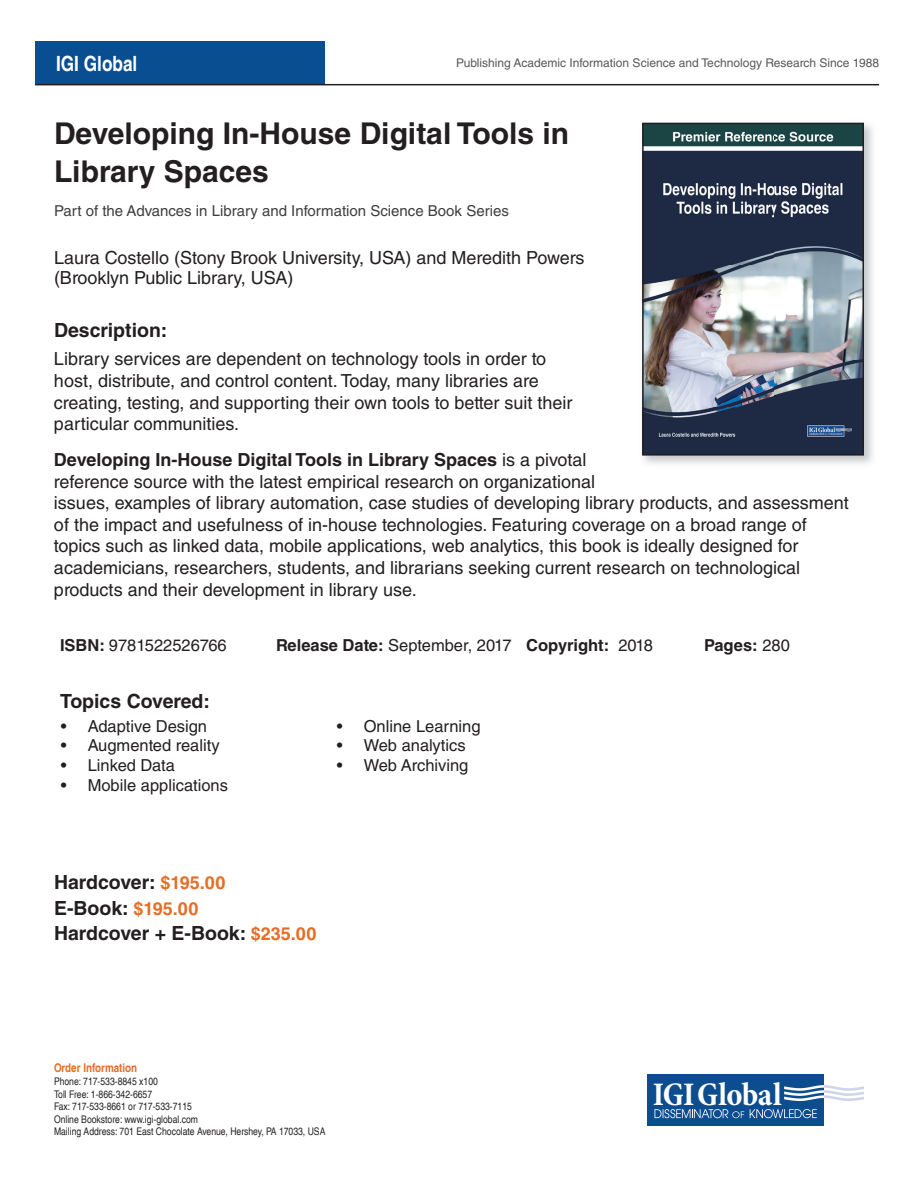
<style>
.page{position:relative;width:918px;height:1188px;background:#fff}
.page>*{position:absolute;margin:0;border:0;box-sizing:border-box;transform-origin:0 0}
.t1{font:700 condensed 33.3px "Minion Pro";letter-spacing:-.015em;color:#fff}
.t2{font:700 30px/37.5px "Helvetica LT Std";color:#231f20}
.t3{font:700 condensed 21px "Helvetica LT";color:#fff}
.t4{font:700 19.5px/25.5px "Helvetica LT Std";color:#231f20}
.t5{font:18px/21.6px "Helvetica LT Std";color:#231f20}
.t6{font:16.5px "Helvetica LT Std";color:#231f20}
.t7{font:700 16.5px "Helvetica LT Std";color:#231f20}
.t8{font:15px "Helvetica LT Std";color:#3e3e3f}
.t9{font:12px "Helvetica LT Std";color:#57585a}
.t10{font:700 condensed 12px "Helvetica LT";color:#e56d25}
.t11{font:condensed 10.5px/12.6px "Helvetica LT";color:#231f20}
.s1{font-weight:700}
.s2{font-weight:400}
.s3{font-size:18px;color:#e56d25}
</style>
<div class="page">
<div style="left:35px;top:41px;width:290px;height:44px;background:#094e91"></div>
<img style="left:645px;top:126px;width:216px;height:327px">
<div style="left:642px;top:123px;width:222px;height:333px;border:2px solid #231f20"></div>
<svg style="left:647px;top:1125px;width:177px;height:1px"></svg>
<div style="left:647px;top:1074px;width:177px;height:51px;background:#0c4d90"></div>
<svg style="left:654px;top:1109px;width:90px;height:9px"></svg>
<svg style="left:750px;top:1109px;width:67px;height:9px"></svg>
<svg style="left:784px;top:1085px;width:80px;height:16px"></svg>
<hr style="left:35px;top:84px;width:844px;height:1px;background:#231f20">
<p class="t3" style="left:56px;top:50px;width:83px">IGI Global</p>
<p class="t9" style="left:456px;top:56px;width:424px">Publishing Academic Information Science and Technology Research Since 1988</p>
<h2 class="t2" style="left:54px;top:114px;width:517px">Developing In-House Digital Tools in<br>Library Spaces</h2>
<p class="t8" style="left:54px;top:202px;width:457px">Part of the Advances in Library and Information Science Book Series</p>
<p class="t5" style="left:54px;top:248px;width:532px;line-height:19.5px">Laura Costello (Stony Brook University, USA) and Meredith Powers (Brooklyn Public Library, USA)</p>
<p class="t4" style="left:54px;top:317px;width:115px">Description:</p>
<p class="t5" style="left:54px;top:348px;width:520px">Library services are dependent on technology tools in order to host, distribute, and control content. Today, many libraries are creating, testing, and supporting their own tools to better suit their particular communities.</p>
<p class="t5" style="left:54px;top:449px;width:796px"><span class="s1">Developing In-House Digital Tools in Library Spaces</span> is a pivotal<br>reference source with the latest empirical research on organizational<br>issues, examples of library automation, case studies of developing library products, and assessment of the impact and usefulness of in-house technologies. Featuring coverage on a broad range of topics such as linked data, mobile applications, web analytics, this book is ideally designed for academicians, researchers, students, and librarians seeking current research on technological products and their development in library use.</p>
<p class="t6" style="left:60px;top:636px;width:168px"><span class="s1">ISBN:</span> 9781522526766</p>
<p class="t7" style="left:276px;top:635px;width:379px">Release Date: <span class="s2">September, 2017</span> Copyright: <span class="s2">2018</span></p>
<p class="t7" style="left:704px;top:635px;width:87px">Pages: <span class="s2">280</span></p>
<p class="t4" style="left:60px;top:688px;width:152px">Topics Covered:</p>
<p class="t6" style="left:61px;top:716px;width:148px">• Adaptive Design</p>
<p class="t6" style="left:61px;top:736px;width:161px">• Augmented reality</p>
<p class="t6" style="left:61px;top:756px;width:116px">• Linked Data</p>
<p class="t6" style="left:61px;top:776px;width:169px">• Mobile applications</p>
<p class="t6" style="left:337px;top:716px;width:145px">• Online Learning</p>
<p class="t6" style="left:337px;top:736px;width:130px">• Web analytics</p>
<p class="t6" style="left:337px;top:756px;width:133px">• Web Archiving</p>
<p class="t4" style="left:54px;top:869px;width:264px">Hardcover: <span class="s3">$195.00<br></span>E-Book: <span class="s3">$195.00<br></span>Hardcover + E-Book: <span class="s3">$235.00</span></p>
<p class="t10" style="left:54px;top:1061px;width:85px">Order Information</p>
<p class="t11" style="left:54px;top:1075px;width:273px">Phone: 717-533-8845 x100<br>Toll Free: 1-866-342-6657<br>Fax: 717-533-8661 or 717-533-7115<br>Online Bookstore: www.igi-global.com<br>Mailing Address: 701 East Chocolate Avenue, Hershey, PA 17033, USA</p>
<h1 class="t1" style="left:653px;top:1071px;width:130px">IGIGlobal</h1>
</div>
